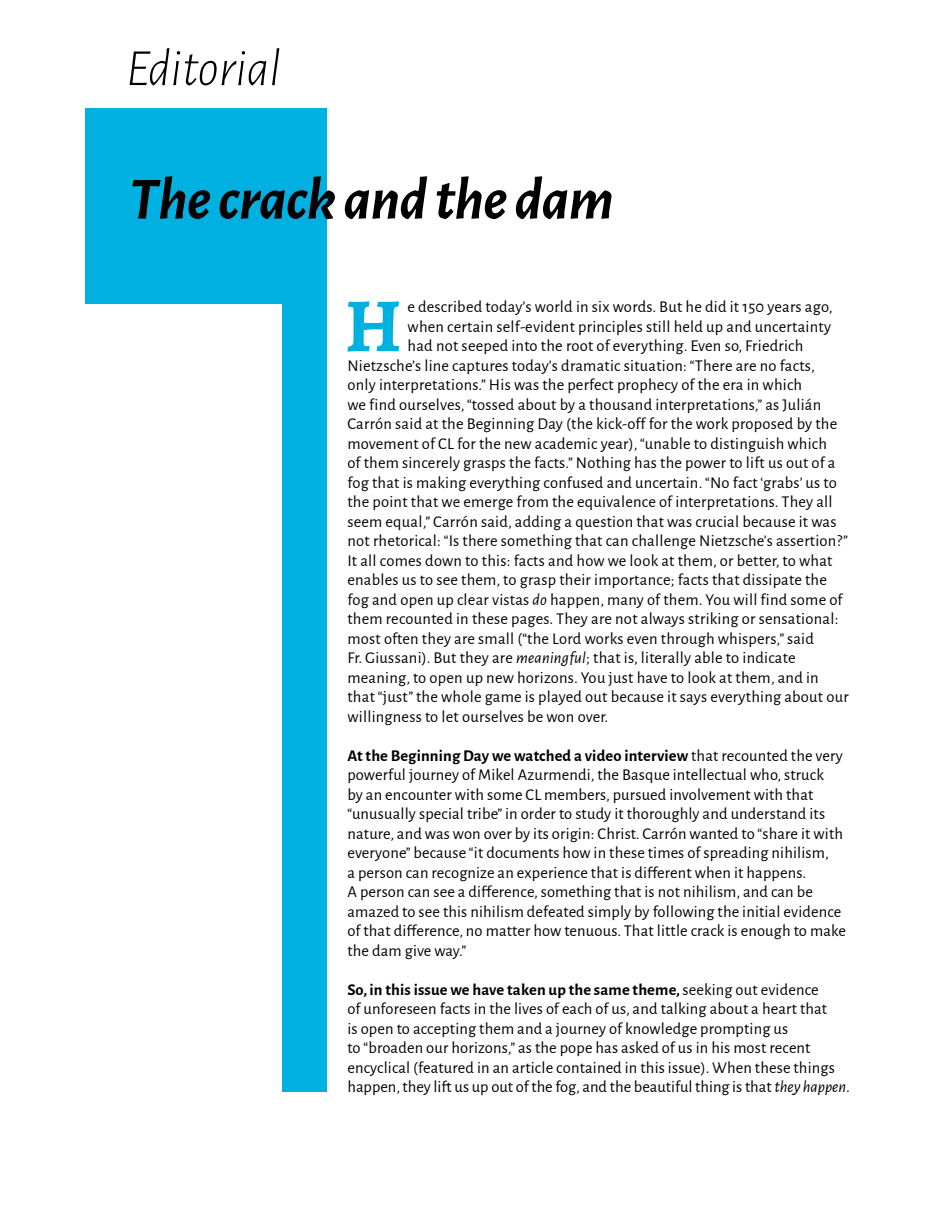
<style>
.page{position:relative;width:936px;height:1212px;background:#fff}
.page>*{position:absolute;margin:0;border:0;box-sizing:border-box;transform-origin:0 0}
.t1{font:700 76.65px "Alegreya";color:#00b0e1}
.t2{font:italic 700 60px "Alegreya Sans";letter-spacing:-.01em;color:#000}
.t3{font:italic 300 52.5px "Alegreya Sans";color:#000}
.t4{font:16.5px/19.5px "Alegreya Sans";letter-spacing:.015em;color:#000}
.s1{font-style:italic}
.s2{font-weight:700}
</style>
<div class="page">
<div style="left:85px;top:108px;width:241px;height:984px;background:#00b0e1"></div>
<div style="left:74px;top:304px;width:208px;height:809px;background:#fff"></div>
<h3 class="t3" style="left:126px;top:34px;width:156px">Editorial</h3>
<h2 class="t2" style="left:129px;top:156px;width:486px">The crack and the dam</h2>
<h1 class="t1" style="left:344px;top:276px;width:59px">H</h1>
<p class="t4" style="left:407px;top:296px;width:426px">e described today’s world in six words. But he did it 150 years ago,</p>
<p class="t4" style="left:407px;top:316px;width:425px">when certain self-evident principles still held up and uncertainty</p>
<p class="t4" style="left:407px;top:335px;width:397px">had not seeped into the root of everything. Even so, Friedrich</p>
<p class="t4" style="left:347px;top:355px;width:469px">Nietzsche’s line captures today’s dramatic situation: “There are no facts,</p>
<p class="t4" style="left:347px;top:374px;width:456px">only interpretations.” His was the perfect prophecy of the era in which</p>
<p class="t4" style="left:347px;top:394px;width:475px">we find ourselves, “tossed about by a thousand interpretations,” as Julián</p>
<p class="t4" style="left:347px;top:413px;width:491px">Carrón said at the Beginning Day (the kick-off for the work proposed by the</p>
<p class="t4" style="left:347px;top:433px;width:481px">movement of CL for the new academic year), “unable to distinguish which</p>
<p class="t4" style="left:347px;top:452px;width:489px">of them sincerely grasps the facts.” Nothing has the power to lift us out of a</p>
<p class="t4" style="left:347px;top:472px;width:491px">fog that is making everything confused and uncertain. “No fact ‘grabs’ us to</p>
<p class="t4" style="left:347px;top:491px;width:486px">the point that we emerge from the equivalence of interpretations. They all</p>
<p class="t4" style="left:347px;top:511px;width:490px">seem equal,” Carrón said, adding a question that was crucial because it was</p>
<p class="t4" style="left:347px;top:530px;width:502px">not rhetorical: “Is there something that can challenge Nietzsche’s assertion?”</p>
<p class="t4" style="left:347px;top:550px;width:486px">It all comes down to this: facts and how we look at them, or better, to what</p>
<p class="t4" style="left:347px;top:569px;width:481px">enables us to see them, to grasp their importance; facts that dissipate the</p>
<p class="t4" style="left:347px;top:589px;width:496px">fog and open up clear vistas <span class="s1">do</span> happen, many of them. You will find some of</p>
<p class="t4" style="left:347px;top:608px;width:492px">them recounted in these pages. They are not always striking or sensational:</p>
<p class="t4" style="left:347px;top:628px;width:468px">most often they are small (“the Lord works even through whispers,” said</p>
<p class="t4" style="left:347px;top:647px;width:449px">Fr. Giussani). But they are <span class="s1">meaningful</span>; that is, literally able to indicate</p>
<p class="t4" style="left:347px;top:667px;width:473px">meaning, to open up new horizons. You just have to look at them, and in</p>
<p class="t4" style="left:347px;top:686px;width:503px">that “just” the whole game is played out because it says everything about our</p>
<p class="t4" style="left:347px;top:706px;width:262px">willingness to let ourselves be won over.</p>
<p class="t4" style="left:347px;top:745px;width:500px"><span class="s2">At the Beginning Day we watched a video interview</span> that recounted the very powerful journey of Mikel Azurmendi, the Basque intellectual who, struck<br>by an encounter with some CL members, pursued involvement with that “unusually special tribe” in order to study it thoroughly and understand its nature, and was won over by its origin: Christ. Carrón wanted to “share it with everyone” because “it documents how in these times of spreading nihilism,<br>a person can recognize an experience that is different when it happens.<br>A person can see a difference, something that is not nihilism, and can be amazed to see this nihilism defeated simply by following the initial evidence of that difference, no matter how tenuous. That little crack is enough to make the dam give way.”</p>
<p class="t4" style="left:347px;top:979px;width:504px"><span class="s2">So, in this issue we have taken up the same theme,</span> seeking out evidence<br>of unforeseen facts in the lives of each of us, and talking about a heart that<br>is open to accepting them and a journey of knowledge prompting us<br>to “broaden our horizons,” as the pope has asked of us in his most recent encyclical (featured in an article contained in this issue). When these things happen, they lift us up out of the fog, and the beautiful thing is that <span class="s1">they happen</span>.</p>
</div>
